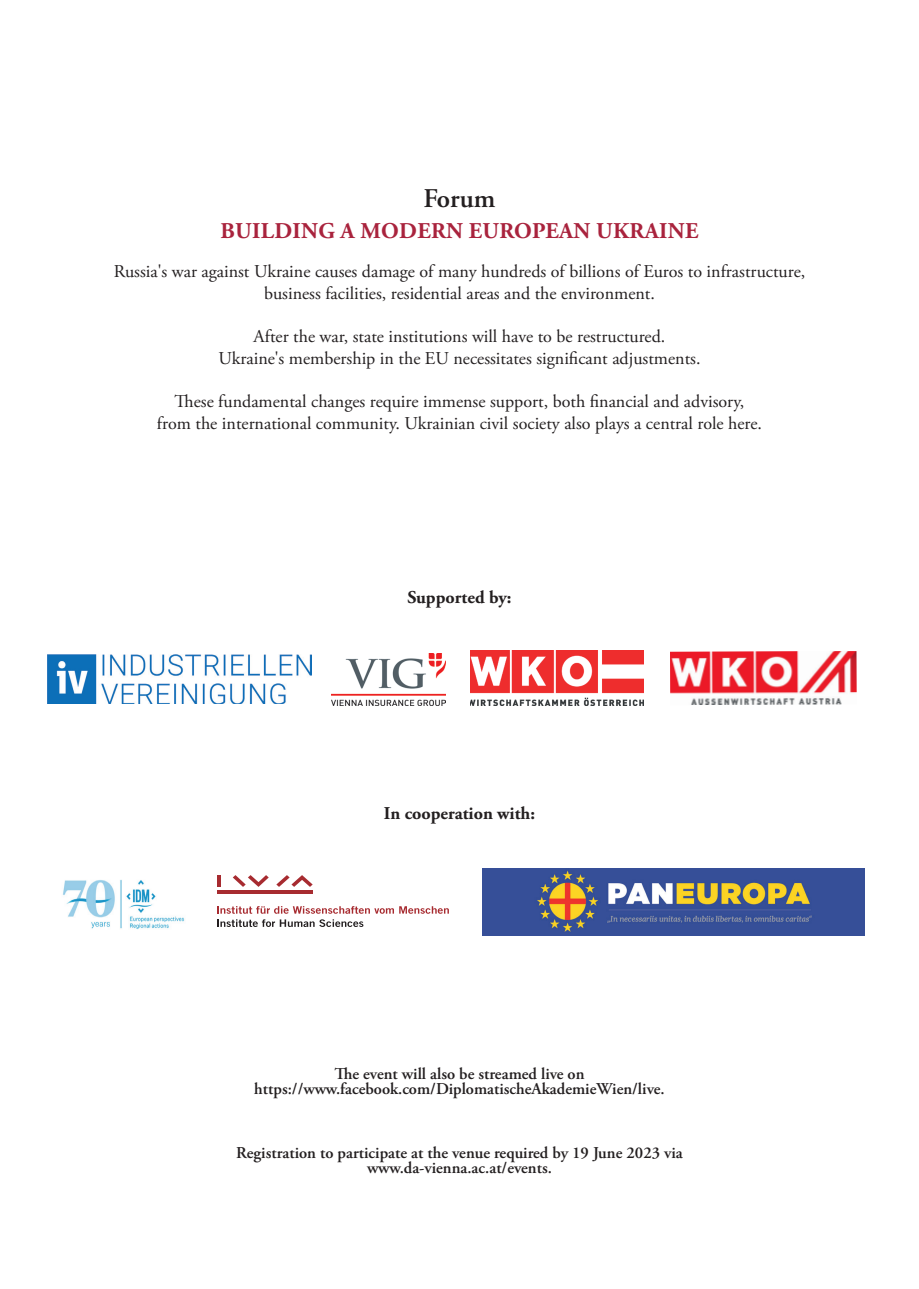
<style>
.page{position:relative;width:919px;height:1289px;background:#fff}
.page>*{position:absolute;margin:0;border:0;box-sizing:border-box;transform-origin:0 0}
.t1{font:600 27px "Adobe Garamond Pro";color:#231f20}
.t2{font:700 22.5px "Adobe Garamond Pro";letter-spacing:.015em;color:#a9233d}
.t3{font:18px/21.6px "Adobe Garamond Pro";color:#231f20;text-align:center}
.t4{font:700 18px "Adobe Garamond Pro";color:#231f20}
.t5{font:600 16.5px/15px "Adobe Garamond Pro";color:#231f20;text-align:center}
</style>
<div class="page">
<img style="left:48px;top:654px;width:263px;height:49px">
<img style="left:332px;top:653px;width:114px;height:52px">
<img style="left:63px;top:880px;width:122px;height:50px">
<hr style="left:217px;top:890px;width:95px;height:3px;background:#a72b30">
<hr style="left:217px;top:875px;width:4px;height:11px;background:#a72b30">
<svg style="left:233px;top:875px;width:36px;height:11px"></svg>
<svg style="left:276px;top:875px;width:36px;height:11px"></svg>
<svg style="left:217px;top:906px;width:232px;height:7px"></svg>
<svg style="left:217px;top:919px;width:146px;height:8px"></svg>
<img style="left:470px;top:651px;width:173px;height:54px">
<img style="left:670px;top:651px;width:186px;height:54px">
<img style="left:482px;top:869px;width:382px;height:66px">
<h1 class="t1" style="left:423px;top:183px;width:73px">Forum</h1>
<p class="t2" style="left:221px;top:217px;width:479px">BUILDING A MODERN EUROPEAN UKRAINE</p>
<p class="t3" style="left:114px;top:261px;width:693px">Russia's war against Ukraine causes damage of many hundreds of billions of Euros to infrastructure, business facilities, residential areas and the environment.</p>
<p class="t3" style="left:218px;top:326px;width:483px">After the war, state institutions will have to be restructured.<br>Ukraine's membership in the EU necessitates significant adjustments.</p>
<p class="t3" style="left:157px;top:391px;width:606px">These fundamental changes require immense support, both financial and advisory, from the international community. Ukrainian civil society also plays a central role here.</p>
<p class="t4" style="left:407px;top:586px;width:106px">Supported by:</p>
<p class="t4" style="left:384px;top:803px;width:152px">In cooperation with:</p>
<p class="t5" style="left:254px;top:1066px;width:412px">The event will also be streamed live on https://www.facebook.com/DiplomatischeAkademieWien/live.</p>
<p class="t5" style="left:236px;top:1145px;width:448px">Registration to participate at the venue required by 19 June 2023 via www.da-vienna.ac.at/events.</p>
</div>
